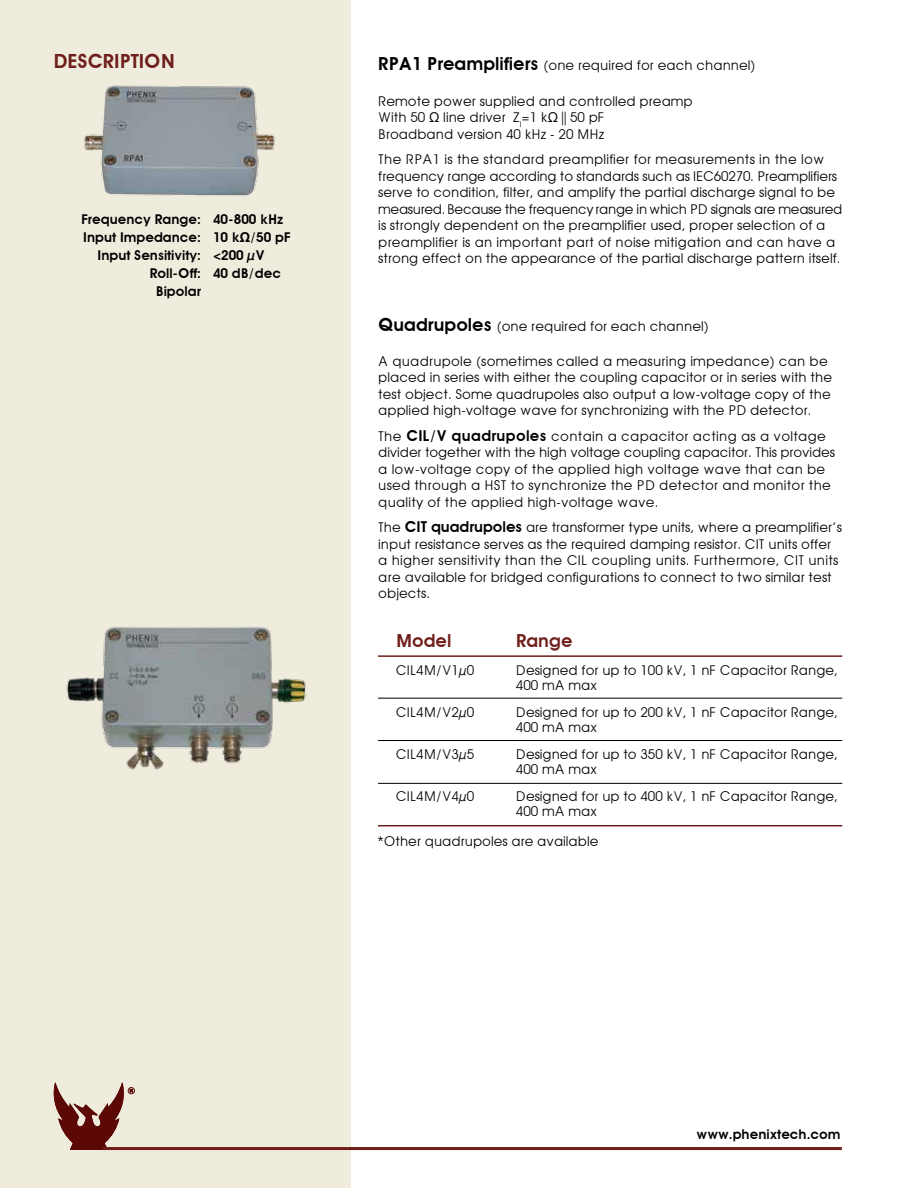
<style>
.page{position:relative;width:918px;height:1188px;background:#fff}
.page>*{position:absolute;margin:0;border:0;box-sizing:border-box;transform-origin:0 0}
.t1{font:600 19.5px "Avant Garde";color:#6e1f1b}
.t2{font:600 18px "Avant Garde";color:#6e1f1b}
.t3{font:13.5px/16.5px "Avant Garde";color:#000}
.t4{font:600 13.5px/18px "Avant Garde";color:#000}
.s1{font-weight:600;font-size:18px}
.s2{font-weight:600;font-size:15px}
</style>
<div class="page">
<div style="left:0;top:0;width:351px;height:1188px;background:#f0ecdd"></div>
<div style="left:128px;top:1087px;width:7px;height:7px;border:1px solid #5c0906;border-radius:50%"></div>
<svg style="left:53px;top:1083px;width:80px;height:67px"></svg>
<hr style="left:103px;top:1147px;width:739px;height:3px;background:#6e1f1b">
<img style="left:84px;top:85px;width:191px;height:111px">
<hr style="left:378px;top:655px;width:464px;height:2px;background:#6e1f1b">
<hr style="left:378px;top:825px;width:464px;height:1px;background:#6e1f1b">
<hr style="left:378px;top:698px;width:464px;height:1px;background:#000">
<hr style="left:378px;top:740px;width:464px;height:1px;background:#000">
<hr style="left:378px;top:783px;width:464px;height:1px;background:#000">
<img style="left:66px;top:626px;width:240px;height:144px">
<h1 class="t1" style="left:54px;top:50px;width:123px">Description</h1>
<p class="t4" style="left:80px;top:211px;width:213px">Frequency Range: 40-800 kHz<br>Input Impedance: 10 kΩ/50 pF<br>I nput Sensitivity: &lt;200 µV<br>R</p>
<p class="t4" style="left:156px;top:264px;width:127px">oll-Off: 40 dB/dec<br>Bipolar</p>
<p class="t3" style="left:378px;top:57px;width:379px"><span class="s1">RPA1 Preamplifiers</span> (one required for each channel)</p>
<p class="t3" style="left:378px;top:93px;width:316px">Remote power supplied and controlled preamp<br>With 50 Ω line driver Z<sub>I</sub>=1 kΩ||50 pF<br>Broadband version 40 kHz - 20 MHz</p>
<p class="t3" style="left:378px;top:151px;width:466px">The RPA1 is the standard preamplifier for measurements in the low frequency range according to standards such as IEC60270. Preamplifiers serve to condition, filter, and amplify the partial discharge signal to be measured. Because the frequency range in which PD signals are measured is strongly dependent on the preamplifier used, proper selection of a preamplifier is an important part of noise mitigation and can have a strong effect on the appearance of the partial discharge pattern itself.</p>
<p class="t3" style="left:378px;top:318px;width:332px"><span class="s1">Quadrupoles</span> (one required for each channel)</p>
<p class="t3" style="left:378px;top:353px;width:455px">A quadrupole (sometimes called a measuring impedance) can be placed in series with either the coupling capacitor or in series with the test object. Some quadrupoles also output a low-voltage copy of the applied high-voltage wave for synchronizing with the PD detector.</p>
<p class="t3" style="left:378px;top:428px;width:458px">The <span class="s2">CIL/V quadrupoles</span> contain a capacitor acting as a voltage divider together with the high voltage coupling capacitor. This provides a low-voltage copy of the applied high voltage wave that can be used through a HST to synchronize the PD detector and monitor the quality of the applied high-voltage wave.</p>
<p class="t3" style="left:378px;top:519px;width:35px">The <span class="s2">CIT</span></p>
<p class="t3" style="left:378px;top:519px;width:465px;text-indent:53px"><span class="s2">quadrupoles</span> are transformer type units, where a preamplifier’s input resistance serves as the required damping resistor. CIT units offer a higher sensitivity than the CIL coupling units. Furthermore, CIT units are available for bridged configurations to connect to two similar test objects.</p>
<h2 class="t2" style="left:396px;top:629px;width:94px">Model R</h2>
<h2 class="t2" style="left:526px;top:629px;width:48px">ange</h2>
<p class="t3" style="left:396px;top:662px;width:80px">CIL4M/V1µ0</p>
<p class="t3" style="left:516px;top:663px;width:323px;line-height:15px">Designed for up to 100 kV, 1 nF Capacitor Range,<br>400 mA max</p>
<p class="t3" style="left:396px;top:704px;width:80px">CIL4M/V2µ0</p>
<p class="t3" style="left:516px;top:705px;width:323px;line-height:15px">Designed for up to 200 kV, 1 nF Capacitor Range,<br>400 mA max</p>
<p class="t3" style="left:396px;top:746px;width:80px">CIL4M/V3µ5</p>
<p class="t3" style="left:516px;top:747px;width:323px;line-height:15px">Designed for up to 350 kV, 1 nF Capacitor Range,<br>400 mA max</p>
<p class="t3" style="left:396px;top:788px;width:80px">CIL4M/V4µ0</p>
<p class="t3" style="left:516px;top:789px;width:323px;line-height:15px">Designed for up to 400 kV, 1 nF Capacitor Range,<br>400 mA max</p>
<p class="t3" style="left:378px;top:833px;width:222px">*Other quadrupoles are available</p>
<p class="t4" style="left:697px;top:1125px;width:145px">www.phenixtech.com</p>
</div>
